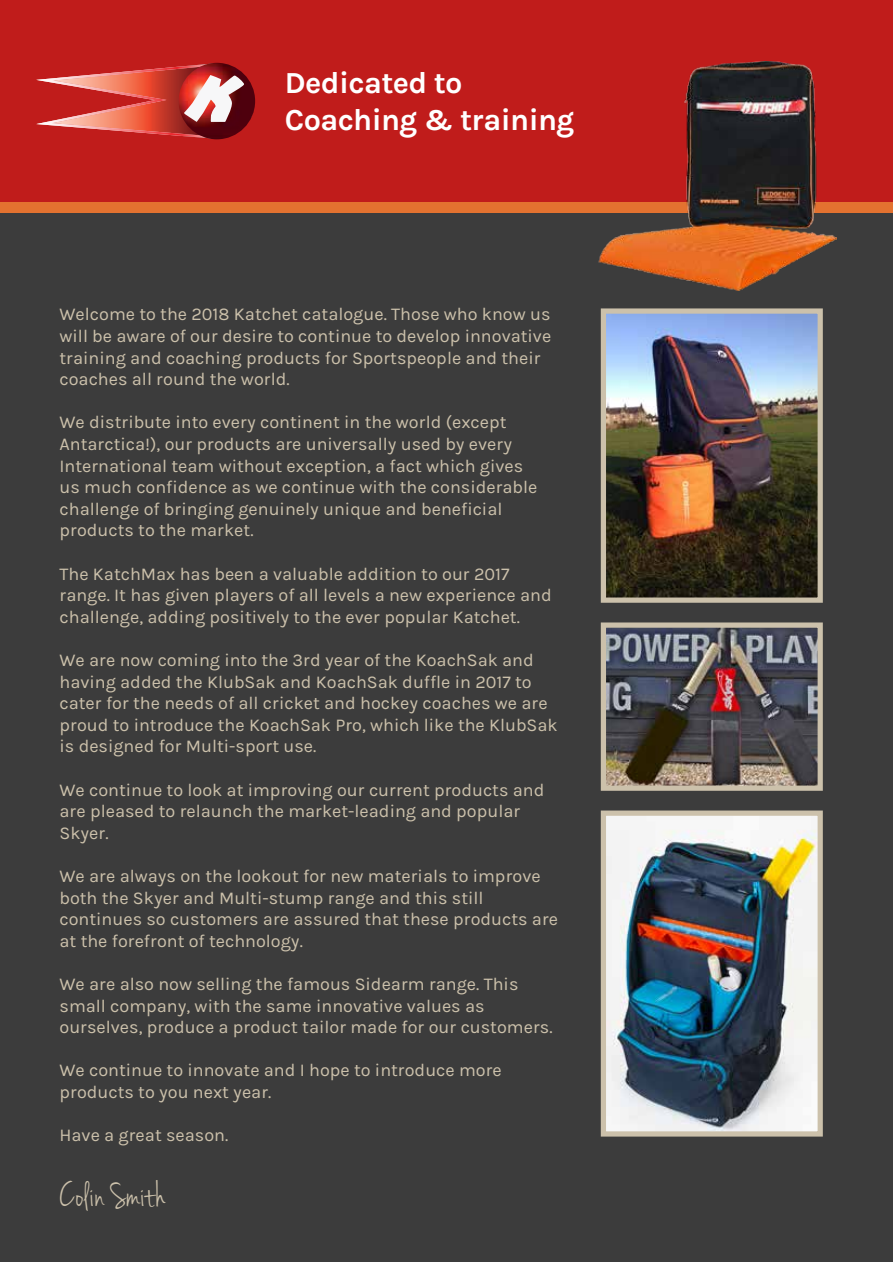
<style>
.page{position:relative;width:893px;height:1263px;background:#fff}
.page>*{position:absolute;margin:0;border:0;box-sizing:border-box;transform-origin:0 0}
.t1{font:36px "Jenna Sue";letter-spacing:.025em;color:#ccc1ab}
.t2{font:700 30.6px/36.8px "Karla";letter-spacing:-.02em;color:#fff}
.t3{font:18px/21.6px "Karla";color:#ccc1ab}
</style>
<div class="page">
<div style="left:0;top:1px;width:892px;height:1261px;background:#3c3c3c"></div>
<img style="left:607px;top:628px;width:210px;height:157px">
<div style="left:601px;top:622px;width:222px;height:169px;border:5px solid #ccc1ab"></div>
<img style="left:607px;top:816px;width:210px;height:314px">
<div style="left:601px;top:810px;width:222px;height:326px;border:5px solid #ccc1ab"></div>
<div style="left:0;top:0;width:893px;height:202px;background:#c01c1b"></div>
<div style="left:0;top:202px;width:893px;height:11px;background:#e37230"></div>
<img style="left:607px;top:314px;width:210px;height:283px">
<div style="left:601px;top:308px;width:222px;height:295px;border:5px solid #ccc1ab"></div>
<img style="left:599px;top:61px;width:238px;height:229px">
<img style="left:36px;top:63px;width:218px;height:76px">
<img style="left:179px;top:63px;width:76px;height:76px;border-radius:38px">
<svg style="left:183px;top:75px;width:61px;height:47px;background:#cb8d8c"></svg>
<h2 class="t2" style="left:285px;top:65px;width:291px">Dedicated to<br>Coaching &amp; training</h2>
<p class="t3" style="left:60px;top:304px;width:493px">Welcome to the 2018 Katchet catalogue. Those who know us will be aware of our desire to continue to develop innovative training and coaching products for Sportspeople and their coaches all round the world.</p>
<p class="t3" style="left:60px;top:412px;width:479px">We distribute into every continent in the world (except Antarctica!), our products are universally used by every International team without exception, a fact which gives us much confidence as we continue with the considerable challenge of bringing genuinely unique and beneficial products to the market.</p>
<p class="t3" style="left:60px;top:563px;width:494px">The KatchMax has been a valuable addition to our 2017 range. It has given players of all levels a new experience and challenge, adding positively to the ever popular Katchet.</p>
<p class="t3" style="left:60px;top:649px;width:500px">We are now coming into the 3rd year of the KoachSak and having added the KlubSak and KoachSak duffle in 2017 to cater for the needs of all cricket and hockey coaches we are proud to introduce the KoachSak Pro, which like the KlubSak is designed for Multi-sport use.</p>
<p class="t3" style="left:60px;top:779px;width:486px">We continue to look at improving our current products and are pleased to relaunch the market-leading and popular<br>Skyer.</p>
<p class="t3" style="left:60px;top:865px;width:500px">We are always on the lookout for new materials to improve both the Skyer and Multi-stump range and this still continues so customers are assured that these products are at the forefront of technology.</p>
<p class="t3" style="left:60px;top:973px;width:495px">We are also now selling the famous Sidearm range. This small company, with the same innovative values as ourselves, produce a product tailor made for our customers.</p>
<p class="t3" style="left:60px;top:1060px;width:444px">We continue to innovate and I hope to introduce more products to you next year.</p>
<p class="t3" style="left:60px;top:1124px;width:170px">Have a great season.</p>
<h1 class="t1" style="left:60px;top:1179px;width:108px">Colin Smith</h1>
</div>
